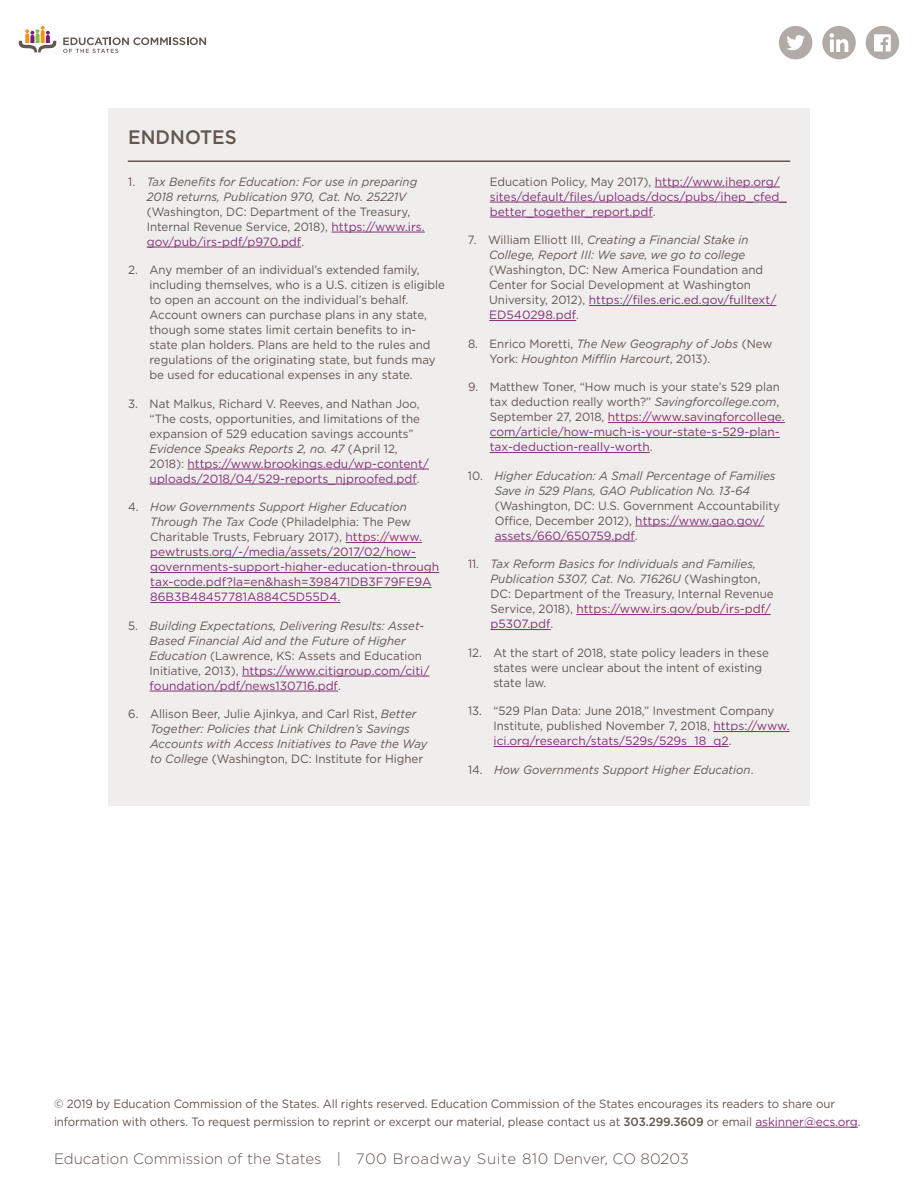
<style>
.page{position:relative;width:918px;height:1188px;background:#fff}
.page>*{position:absolute;margin:0;border:0;box-sizing:border-box;transform-origin:0 0}
.t1{font:500 19.5px "Gotham";color:#63554f;scale:.96 1}
.t2{font:300 15px "Gotham";color:#63554f}
.t3{font:12px/15px "Gotham";color:#63554f;scale:.96 1}
.t4{font:italic 12px/15px "Gotham";color:#63554f;scale:.96 1}
.t5{font:12px/15px "Gotham";color:#833177}
.s1{font-style:normal}
.s2{color:#833177}
.s3{font-style:italic}
.s4{color:#63554f}
.s5{font-style:italic;color:#63554f}
.s6{font-style:normal;color:#833177}
.s7{font-weight:500}
</style>
<div class="page">
<hr style="left:755px;top:1127px;width:103px;height:1px;background:#833177">
<svg style="left:19px;top:26px;width:37px;height:26px"></svg>
<svg style="left:63px;top:37px;width:143px;height:16px"></svg>
<svg style="left:779px;top:26px;width:33px;height:33px"></svg>
<svg style="left:822px;top:26px;width:34px;height:33px"></svg>
<svg style="left:866px;top:26px;width:33px;height:33px"></svg>
<div style="left:108px;top:108px;width:702px;height:698px;background:#efeeed"></div>
<hr style="left:128px;top:160px;width:662px;height:2px;background:#63554f">
<hr style="left:332px;top:232px;width:93px;height:1px;background:#833177">
<hr style="left:147px;top:247px;width:154px;height:1px;background:#833177">
<hr style="left:187px;top:469px;width:242px;height:1px;background:#833177">
<hr style="left:150px;top:484px;width:267px;height:1px;background:#833177">
<hr style="left:346px;top:542px;width:76px;height:1px;background:#833177">
<hr style="left:150px;top:557px;width:266px;height:1px;background:#833177">
<hr style="left:150px;top:572px;width:289px;height:1px;background:#833177">
<hr style="left:150px;top:587px;width:282px;height:1px;background:#833177">
<hr style="left:150px;top:602px;width:190px;height:1px;background:#833177">
<hr style="left:242px;top:676px;width:187px;height:1px;background:#833177">
<hr style="left:150px;top:691px;width:188px;height:1px;background:#833177">
<hr style="left:655px;top:187px;width:125px;height:1px;background:#833177">
<hr style="left:490px;top:202px;width:297px;height:1px;background:#833177">
<hr style="left:490px;top:217px;width:163px;height:1px;background:#833177">
<hr style="left:589px;top:305px;width:187px;height:1px;background:#833177">
<hr style="left:489px;top:320px;width:87px;height:1px;background:#833177">
<hr style="left:608px;top:422px;width:177px;height:1px;background:#833177">
<hr style="left:490px;top:437px;width:290px;height:1px;background:#833177">
<hr style="left:490px;top:452px;width:160px;height:1px;background:#833177">
<hr style="left:635px;top:526px;width:129px;height:1px;background:#833177">
<hr style="left:495px;top:541px;width:140px;height:1px;background:#833177">
<hr style="left:576px;top:614px;width:195px;height:1px;background:#833177">
<hr style="left:491px;top:629px;width:60px;height:1px;background:#833177">
<hr style="left:713px;top:731px;width:77px;height:1px;background:#833177">
<hr style="left:494px;top:746px;width:235px;height:1px;background:#833177">
<h1 class="t1" style="left:128px;top:124px;width:115px">ENDNOTES</h1>
<p class="t4" style="left:147px;top:174px;width:283px;text-indent:-18px"><span class="s1">1.</span> Tax Benefits for Education: For use in preparing<br>2018 returns, Publication 970, Cat. No. 25221V</p>
<p class="t3" style="left:147px;top:204px;width:291px">(Washington, DC: Department of the Treasury,<br>Internal Revenue Service, 2018), <span class="s2">https://www.irs. gov/pub/irs-pdf/p970.pdf</span>.</p>
<p class="t3" style="left:149px;top:262px;width:309px;text-indent:-21px">2. Any member of an individual’s extended family, including themselves, who is a U.S. citizen is eligible to open an account on the individual’s behalf.<br>Account owners can purchase plans in any state, though some states limit certain benefits to in&shy;state plan holders. Plans are held to the rules and regulations of the originating state, but funds may be used for educational expenses in any state.</p>
<p class="t3" style="left:150px;top:396px;width:292px;text-indent:-21px">3. Nat Malkus, Richard V. Reeves, and Nathan Joo, “The costs, opportunities, and limitations of the expansion of 529 education savings accounts” <span class="s3">Evidence Speaks Reports 2, no. 47</span> (April 12, 2018): <span class="s2">https://www.brookings.edu/wp-content/ uploads/2018/04/529-reports_njproofed.pdf</span>.</p>
<p class="t5" style="left:150px;top:499px;width:291px;text-indent:-22px"><span class="s4">4.</span> <span class="s5">How Governments Support Higher Education Through The Tax Code</span> <span class="s4">(Philadelphia: The Pew Charitable Trusts, February 2017),</span> https://www. pewtrusts.org/-/media/assets/2017/02/how&shy;governments-support-higher-education-through tax-code.pdf?la=en&amp;hash=398471DB3F79FE9A 86B3B48457781A884C5D55D4.</p>
<p class="t4" style="left:150px;top:618px;width:293px;text-indent:-21px"><span class="s1">5.</span> Building Expectations, Delivering Results: Asset-Based Financial Aid and the Future of Higher Education <span class="s1">(Lawrence, KS: Assets and Education Initiative, 2013),</span> <span class="s6">https://www.citigroup.com/citi/ foundation/pdf/news130716.pdf</span><span class="s1">.</span></p>
<p class="t4" style="left:150px;top:706px;width:290px;text-indent:-22px"><span class="s1">6. Allison Beer, Julie Ajinkya, and Carl Rist,</span> Better Together: Policies that Link Children’s Savings Accounts with Access Initiatives to Pave the Way to College <span class="s1">(Washington, DC: Institute for Higher</span></p>
<p class="t5" style="left:490px;top:174px;width:298px"><span class="s4">Education Policy, May 2017),</span> http://www.ihep.org/ sites/default/files/uploads/docs/pubs/ihep_cfed_ better_together_report.pdf<span class="s4">.</span></p>
<p class="t4" style="left:468px;top:232px;width:294px;text-align:right"><span class="s1">7. William Elliott III,</span> Creating a Financial Stake in<br>College, Report III: We save, we go to college</p>
<p class="t3" style="left:489px;top:262px;width:301px">(Washington, DC: New America Foundation and Center for Social Development at Washington University, 2012), <span class="s2">https://files.eric.ed.gov/fulltext/ ED540298.pdf</span>.</p>
<p class="t4" style="left:490px;top:336px;width:296px;text-indent:-22px"><span class="s1">8. Enrico Moretti,</span> The New Geography of Jobs <span class="s1">(New<br>York:</span> Houghton Mifflin Harcourt<span class="s1">, 2013).</span></p>
<p class="t5" style="left:490px;top:379px;width:297px;text-indent:-22px"><span class="s4">9. Matthew Toner, “How much is your state’s 529 plan tax deduction really worth?”</span> <span class="s5">Savingforcollege.com</span><span class="s4">, September 27, 2018,</span> https://www.savingforcollege. com/article/how-much-is-your-state-s-529-plan&shy;tax-deduction-really-worth<span class="s4">.</span></p>
<p class="t4" style="left:468px;top:468px;width:322px;text-align:center"><span class="s1">10.</span> Higher Education: A Small Percentage of Families<br>Save in 529 Plans, GAO Publication No. 13-64</p>
<p class="t3" style="left:495px;top:498px;width:299px">(Washington, DC: U.S. Government Accountability<br>Office, December 2012), <span class="s2">https://www.gao.gov/ assets/660/650759.pdf</span>.</p>
<p class="t3" style="left:491px;top:556px;width:296px;text-indent:-23px">11. <span class="s3">Tax Reform Basics for Individuals and Families, Publication 5307, Cat. No. 71626U</span> (Washington, DC: Department of the Treasury, Internal Revenue Service, 2018), <span class="s2">https://www.irs.gov/pub/irs-pdf/ p5307.pdf</span>.</p>
<p class="t3" style="left:493px;top:645px;width:289px;text-indent:-25px">12. At the start of 2018, state policy leaders in these states were unclear about the intent of existing state law.</p>
<p class="t3" style="left:494px;top:703px;width:310px;text-indent:-26px">13. “529 Plan Data: June 2018,” Investment Company<br>Institute, published November 7, 2018, <span class="s2">https://www. ici.org/research/stats/529s/529s_18_q2</span>.</p>
<p class="t4" style="left:468px;top:762px;width:299px"><span class="s1">14.</span> How Governments Support Higher Education<span class="s1">.</span></p>
<p class="t3" style="left:54px;top:1094px;width:842px;line-height:18px">© 2019 by Education Commission of the States. All rights reserved. Education Commission of the States encourages its readers to share our information with others. To request permission to reprint or excerpt our material, please contact us at <span class="s7">303.299.3609</span> or email <span class="s2">askinner@ecs.org</span>.</p>
<p class="t2" style="left:54px;top:1149px;width:637px">Education Commission of the States | 700 Broadway Suite 810 Denver, CO 80203</p>
</div>
